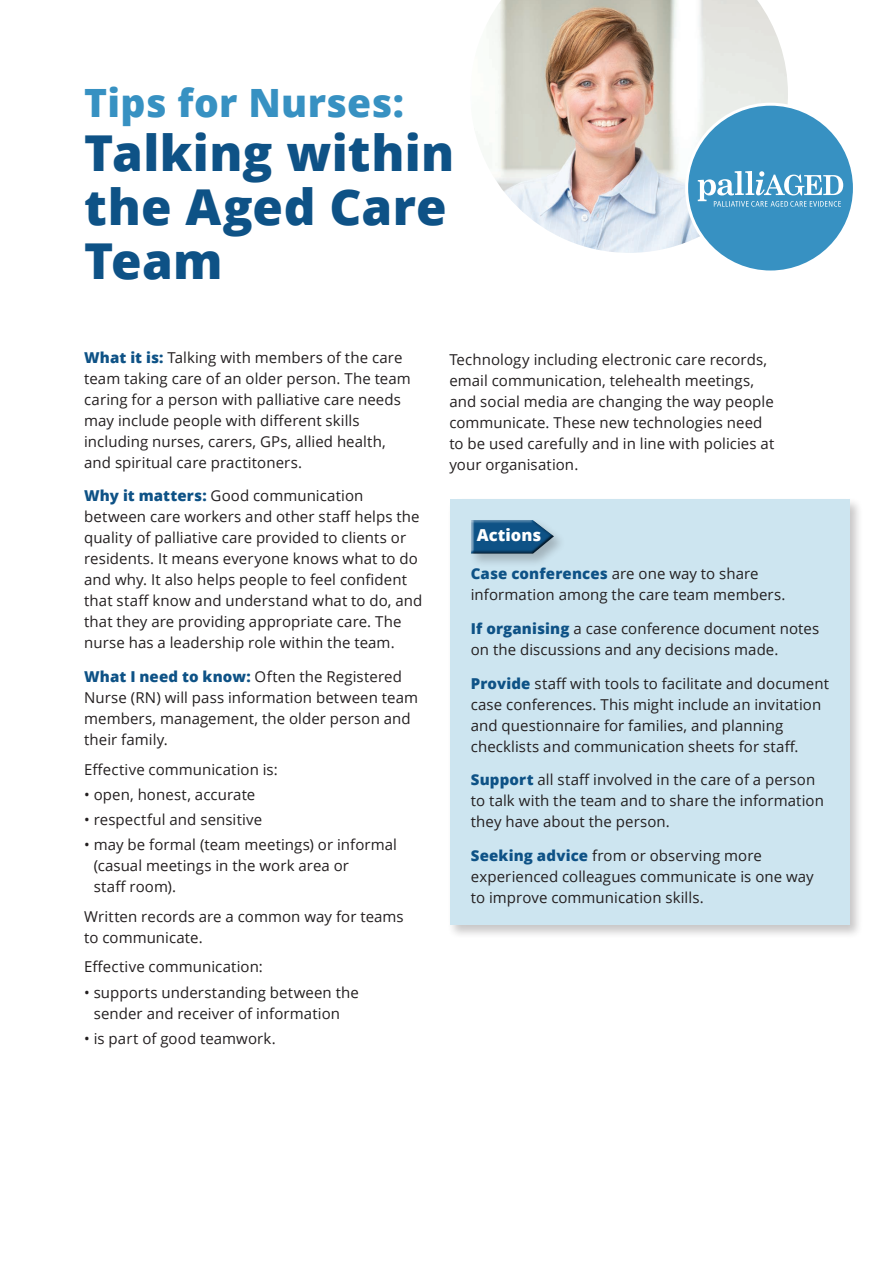
<style>
.page{position:relative;width:893px;height:1263px;background:#fff}
.page>*{position:absolute;margin:0;border:0;box-sizing:border-box;transform-origin:0 0}
.t1{font:800 49.5px/54px "Open Sans";letter-spacing:.005em;color:#0e5286}
.t2{font:800 39px "Open Sans";letter-spacing:.01em;color:#3791c2}
.t3{font:800 16.5px "Open Sans";color:#fff}
.t4{font:15px/21px "Open Sans";letter-spacing:.005em;color:#231f20}
.s1{font-weight:800;color:#0e5286}
</style>
<div class="page">
<div style="left:448px;top:497px;width:415px;height:442px;background:#231f20;opacity:.25"></div>
<div style="left:450px;top:500px;width:399px;height:425px;background:#cde5f0"></div>
<div style="left:468px;top:518px;width:99px;height:50px;background:#231f20;opacity:.25"></div>
<div style="left:470px;top:518px;width:86px;height:36px;background:#231f20;opacity:.75"></div>
<img style="left:489px;top:0;width:299px;height:253px">
<div style="left:687px;top:104px;width:167px;height:168px;background:#3791c2;border-radius:50%"></div>
<svg style="left:698px;top:171px;width:145px;height:36px"></svg>
<h1 class="t2" style="left:84px;top:73px;width:321px">Tips for Nurses:</h1>
<h1 class="t1" style="left:84px;top:123px;width:372px">Talking within the Aged Care<br>Team</h1>
<p class="t4" style="left:84px;top:346px;width:328px"><span class="s1">What it is:</span> Talking with members of the care team taking care of an older person. The team caring for a person with palliative care needs may include people with different skills including nurses, carers, GPs, allied health, and spiritual care practitoners.</p>
<p class="t4" style="left:84px;top:485px;width:340px"><span class="s1">Why it matters:</span> Good communication between care workers and other staff helps the quality of palliative care provided to clients or residents. It means everyone knows what to do and why. It also helps people to feel confident that staff know and understand what to do, and that they are providing appropriate care. The nurse has a leadership role within the team.</p>
<p class="t4" style="left:84px;top:666px;width:335px"><span class="s1">What I need to know:</span> Often the Registered Nurse (RN) will pass information between team members, management, the older person and their family.</p>
<p class="t4" style="left:84px;top:758px;width:195px">Effective communication is:</p>
<p class="t4" style="left:84px;top:783px;width:173px">• open, honest, accurate</p>
<p class="t4" style="left:84px;top:809px;width:180px">• respectful and sensitive</p>
<p class="t4" style="left:94px;top:834px;width:305px;text-indent:-10px">• may be formal (team meetings) or informal (casual meetings in the work area or<br>staff room).</p>
<p class="t4" style="left:84px;top:905px;width:321px">Written records are a common way for teams to communicate.</p>
<p class="t4" style="left:84px;top:956px;width:180px">Effective communication:</p>
<p class="t4" style="left:94px;top:981px;width:267px;text-indent:-10px">• supports understanding between the sender and receiver of information</p>
<p class="t4" style="left:84px;top:1027px;width:193px">• is part of good teamwork.</p>
<p class="t4" style="left:449px;top:348px;width:326px">Technology including electronic care records, email communication, telehealth meetings, and social media are changing the way people communicate. These new technologies need to be used carefully and in line with policies at your organisation.</p>
<h2 class="t3" style="left:477px;top:522px;width:66px">Actions</h2>
<p class="t4" style="left:471px;top:563px;width:316px"><span class="s1">Case conferences</span> are one way to share information among the care team members.</p>
<p class="t4" style="left:471px;top:617px;width:350px"><span class="s1">If organising</span> a case conference document notes on the discussions and any decisions made.</p>
<p class="t4" style="left:471px;top:672px;width:360px"><span class="s1">Provide</span> staff with tools to facilitate and document case conferences. This might include an invitation and questionnaire for families, and planning checklists and communication sheets for staff.</p>
<p class="t4" style="left:471px;top:769px;width:355px"><span class="s1">Support</span> all staff involved in the care of a person to talk with the team and to share the information they have about the person.</p>
<p class="t4" style="left:471px;top:845px;width:345px"><span class="s1">Seeking advice</span> from or observing more experienced colleagues communicate is one way to improve communication skills.</p>
</div>
